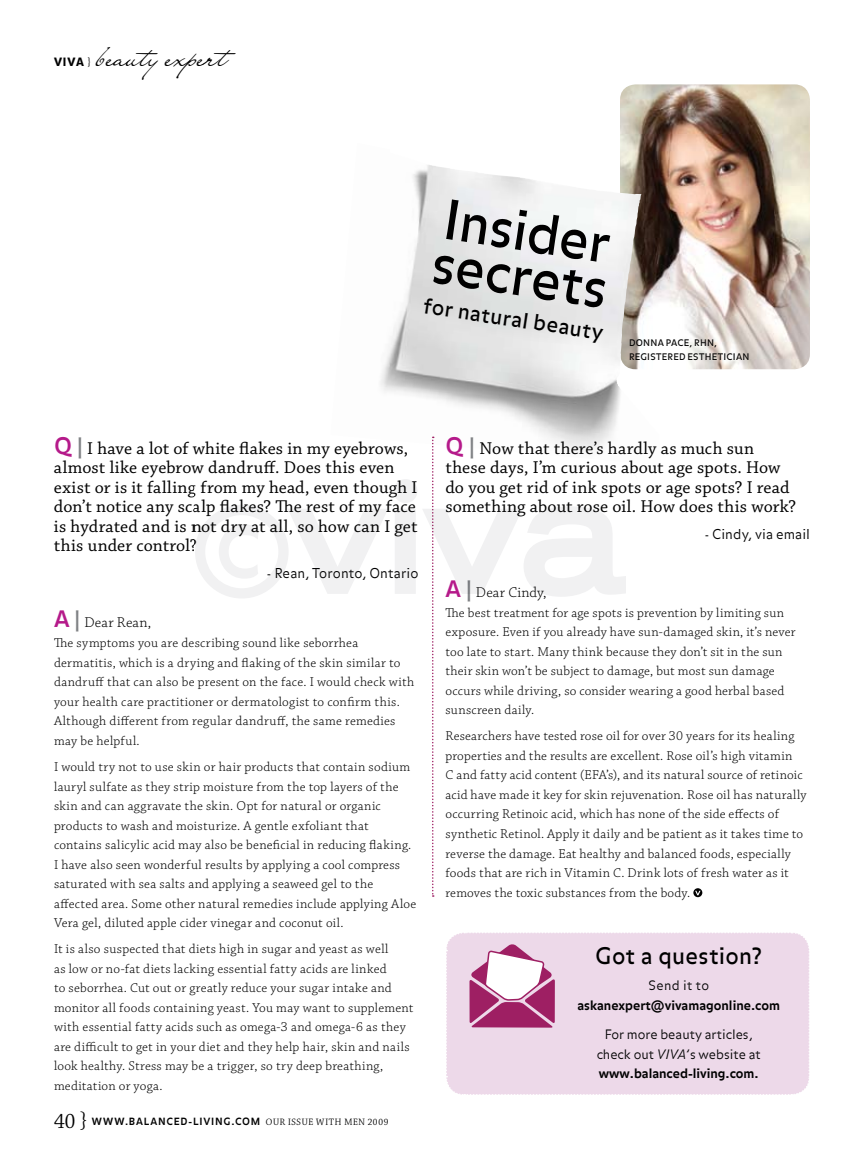
<style>
.page{position:relative;width:864px;height:1175px;background:#fff}
.page>*{position:absolute;margin:0;border:0;box-sizing:border-box;transform-origin:0 0}
.t1{font:54px/45px "Balance";color:#000}
.t2{font:33px "Lainie Day SH";color:#000}
.t3{font:22.5px "Balance";color:#000}
.t4{font:21px "Balance";color:#000}
.t5{font:18px/19.5px "Chaparral Pro";letter-spacing:.01em;color:#000}
.t6{font:300 15px "Chaparral Pro";letter-spacing:.01em;color:#000}
.t7{font:300 13.5px/19.5px "Chaparral Pro";letter-spacing:.02em;color:#000}
.t8{font:300 13.5px "Balance";letter-spacing:.005em;color:#000}
.t9{font:300 12.9px/19.5px "Balance";color:#000;text-align:center}
.t10{font:700 12.9px "Balance";color:#000}
.t11{font:900 11.4px "Balance";color:#000}
.t12{font:9.9px "Balance Bold Caps";letter-spacing:.085em;color:#000}
.t13{font:9px/13.5px "Balance";letter-spacing:.035em;color:#000}
.s1{font-family:"Century";font-weight:300}
.s2{font-family:"Balance";font-weight:700;font-size:22.5px;color:#b51a8a}
.s3{font-family:"Balance";font-weight:700;font-size:22.5px;color:#808285}
.s4{font-family:"Chaparral Pro Disp";font-size:22.5px}
.s5{font-family:"Chaparral Pro Disp"}
.s6{font-style:italic}
.s7{font-weight:700}
</style>
<div class="page">
<img style="left:620px;top:84px;width:190px;height:285px">
<img style="left:380px;top:159px;width:281px;height:277px">
<svg style="left:693px;top:888px;width:9px;height:9px"></svg>
<svg style="left:695px;top:890px;width:6px;height:5px"></svg>
<svg style="left:446px;top:932px;width:363px;height:163px;background:#e9cfe2"></svg>
<svg style="left:195px;top:436px;width:431px;height:460px"></svg>
<p class="t11" style="left:54px;top:56px;width:38px">VIVA <span class="s1">}</span></p>
<h2 class="t2" style="left:97px;top:34px;width:132px">beauty expert</h2>
<h1 class="t1" style="left:443px;top:199px;width:186px;rotate:9deg">INSIDER<br>SECRETS</h1>
<h3 class="t4" style="left:426px;top:293px;width:183px;rotate:9deg">FOR NATUR AL BEAUTY</h3>
<p class="t13" style="left:629px;top:337px;width:122px">DONNA PACE, RHN,<br>REGISTERED ESTH ETICIAN</p>
<p class="t5" style="left:54px;top:439px;width:365px"><span class="s2">Q</span> <span class="s3">|</span> I have a lot of white flakes in my eyebrows, almost like eyebrow dandruff. Does this even exist or is it falling from my head, even though I don’t notice any scalp flakes? The rest of my face is hydrated and is not dry at all, so how can I get this under control?</p>
<p class="t8" style="left:267px;top:565px;width:153px">- Rean, Toronto, Ontario</p>
<p class="t6" style="left:54px;top:614px;width:99px"><span class="s2">A</span> <span class="s3">|</span> Dear Rean,</p>
<p class="t7" style="left:54px;top:634px;width:362px">The symptoms you are describing sound like seborrhea dermatitis, which is a drying and flaking of the skin similar to dandruff that can also be present on the face. I would check with your health care practitioner or dermatologist to confirm this.<br>Although different from regular dandruff, the same remedies may be helpful.</p>
<p class="t7" style="left:54px;top:757px;width:364px">I would try not to use skin or hair products that contain sodium lauryl sulfate as they strip moisture from the top layers of the skin and can aggravate the skin. Opt for natural or organic products to wash and moisturize. A gentle exfoliant that contains salicylic acid may also be beneficial in reducing flaking.<br>I have also seen wonderful results by applying a cool compress saturated with sea salts and applying a seaweed gel to the affected area. Some other natural remedies include applying Aloe Vera gel, diluted apple cider vinegar and coconut oil.</p>
<p class="t7" style="left:54px;top:940px;width:361px">It is also suspected that diets high in sugar and yeast as well<br>as low or no-fat diets lacking essential fatty acids are linked<br>to seborrhea. Cut out or greatly reduce your sugar intake and monitor all foods containing yeast. You may want to supplement with essential fatty acids such as omega-3 and omega-6 as they are difficult to get in your diet and they help hair, skin and nails look healthy. Stress may be a trigger, so try deep breathing, meditation or yoga.</p>
<p class="t12" style="left:54px;top:1115px;width:336px"><span class="s4">40 }</span> WWW.BALANCED-LIVING.COM <span class="s5">OUR ISSUE WITH MEN 2009</span></p>
<h3 class="t5" style="left:446px;top:439px;width:352px"><span class="s2">Q</span> <span class="s3">|</span> Now that there’s hardly as much sun these days, I’m curious about age spots. How do you get rid of ink spots or age spots? I read something about rose oil. How does this work?</h3>
<p class="t8" style="left:704px;top:526px;width:107px">- Cindy, via email</p>
<p class="t6" style="left:446px;top:584px;width:103px"><span class="s2">A</span> <span class="s3">|</span> Dear Cindy,</p>
<p class="t7" style="left:446px;top:603px;width:352px">The best treatment for age spots is prevention by limiting sun exposure. Even if you already have sun-damaged skin, it’s never too late to start. Many think because they don’t sit in the sun their skin won’t be subject to damage, but most sun damage occurs while driving, so consider wearing a good herbal based sunscreen daily.</p>
<p class="t7" style="left:446px;top:727px;width:363px">Researchers have tested rose oil for over 30 years for its healing properties and the results are excellent. Rose oil’s high vitamin<br>C and fatty acid content (EFA’s), and its natural source of retinoic acid have made it key for skin rejuvenation. Rose oil has naturally occurring Retinoic acid, which has none of the side effects of synthetic Retinol. Apply it daily and be patient as it takes time to reverse the damage. Eat healthy and balanced foods, especially foods that are rich in Vitamin C. Drink lots of fresh water as it removes the toxic substances from the body.</p>
<h3 class="t3" style="left:595px;top:942px;width:168px">GOT A QUESTION?</h3>
<p class="t9" style="left:648px;top:976px;width:62px">Send it to</p>
<p class="t10" style="left:577px;top:997px;width:204px">askanexpert@vivamagonline.com</p>
<p class="t9" style="left:597px;top:1025px;width:166px">For more beauty articles, check out <span class="s6">VIVA</span>’s website at <span class="s7">www.balanced-living.com.</span></p>
</div>
